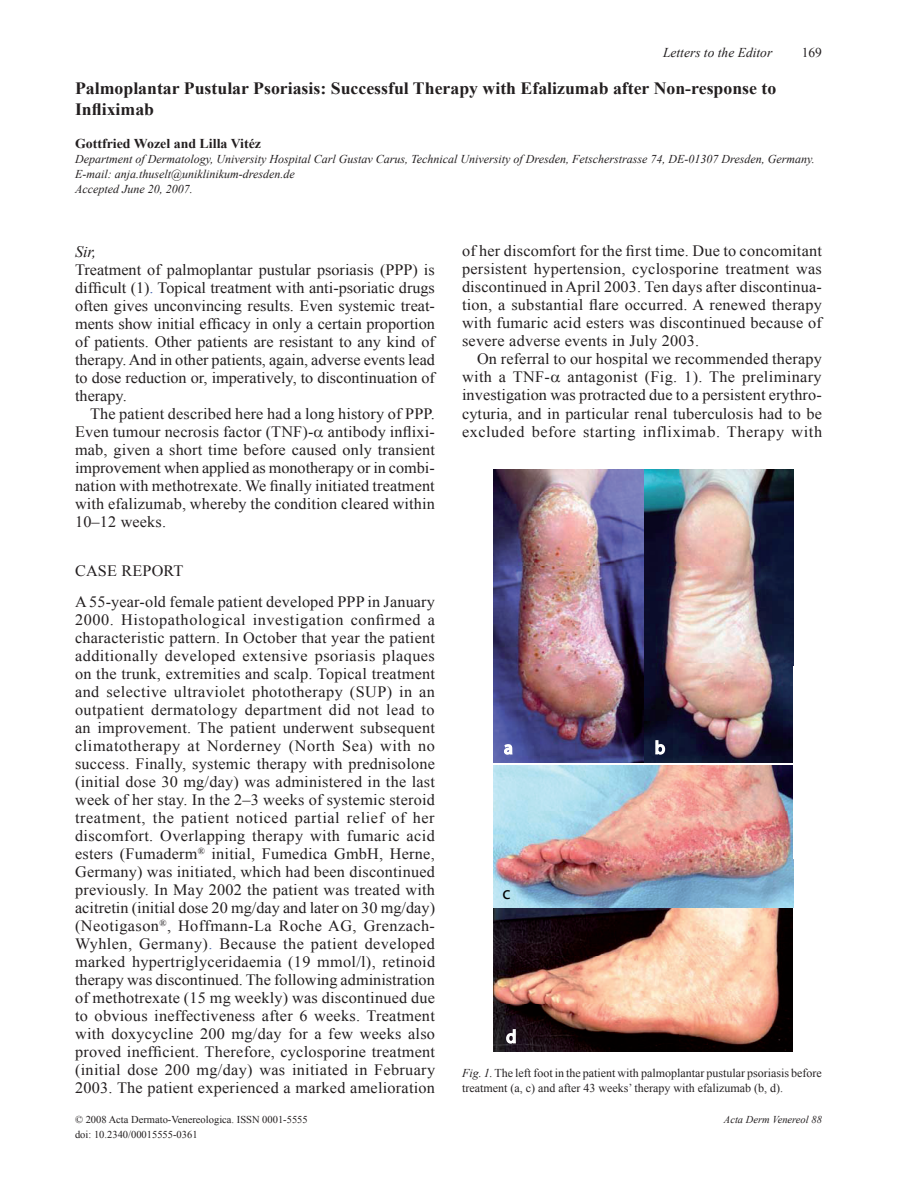
<style>
.page{position:relative;width:897px;height:1196px;background:#fff}
.page>*{position:absolute;margin:0;border:0;box-sizing:border-box;transform-origin:0 0}
.t1{font:18px "Myriad";color:#000}
.t2{font:18px "Myriad";color:#fff}
.t3{font:700 17.25px/20.7px "Times New Roman";color:#231f20}
.t4{font:italic 16.05px "Times New Roman";color:#231f20}
.t5{font:15.75px/18px "Times New Roman";letter-spacing:.01em;color:#231f20;text-align:justify}
.t6{font:700 13.5px "Times New Roman";color:#231f20}
.t7{font:italic 13.5px "Times New Roman";color:#231f20}
.t8{font:13.5px "Times New Roman";color:#231f20}
.t9{font:italic 12px/15px "Times New Roman";color:#231f20}
.t10{font:12px/15px "Times New Roman";color:#231f20}
.t11{font:10.5px/15.1px "Times New Roman";color:#231f20}
.t12{font:italic 10.5px "Times New Roman";color:#231f20}
.s1{color:#4466b0}
.s2{font-style:italic}
</style>
<div class="page">
<img style="left:494px;top:469px;width:298px;height:97px">
<img style="left:494px;top:566px;width:298px;height:97px">
<img style="left:494px;top:663px;width:298px;height:99px">
<img style="left:494px;top:765px;width:298px;height:46px">
<img style="left:494px;top:811px;width:299px;height:95px">
<img style="left:494px;top:908px;width:298px;height:143px">
<svg style="left:503px;top:729px;width:10px;height:26px"></svg>
<svg style="left:654px;top:703px;width:11px;height:56px"></svg>
<svg style="left:505px;top:1026px;width:11px;height:23px"></svg>
<p class="t7" style="left:663px;top:43px;width:111px">Letters to the Editor</p>
<p class="t8" style="left:801px;top:43px;width:22px">169</p>
<p class="t3" style="left:75px;top:78px;width:702px">Palmoplantar Pustular Psoriasis: Successful Therapy with Efalizumab after Non-response to<br>Infliximab</p>
<p class="t6" style="left:75px;top:134px;width:187px">Gottfried Wozel and Lilla Vitéz</p>
<p class="t9" style="left:75px;top:151px;width:741px">Department of Dermatology, University Hospital Carl Gustav Carus, Technical University of Dresden, Fetscherstrasse 74, DE-01307 Dresden, Germany.<br>E-mail: anja.thuselt@uniklinikum-dresden.de<br>Accepted June 20, 2007.</p>
<p class="t4" style="left:75px;top:240px;width:22px">Sir,</p>
<p class="t5" style="left:75px;top:260px;width:361px">Treatment of palmoplantar pustular psoriasis (PPP) is difficult (1)<span class="s1">.</span> Topical treatment with anti-psoriatic drugs often gives unconvincing results. Even systemic treat&shy;ments show initial efficacy in only a certain proportion of patients. Other patients are resistant to any kind of therapy. And in other patients, again, adverse events lead to dose reduction or, imperatively, to discontinuation of therapy.</p>
<p class="t5" style="left:75px;top:404px;width:361px;text-indent:15px">The patient described here had a long history of PPP.<br>Even tumour necrosis factor (TNF)- antibody inflixi&shy;mab, given a short time before caused only transient improvement when applied as monotherapy or in combi&shy;nation with methotrexate. We finally initiated treatment with efalizumab, whereby the condition cleared within 10–12 weeks.</p>
<p class="t5" style="left:75px;top:561px;width:23px">Case</p>
<p class="t5" style="left:121px;top:561px;width:22px">repo</p>
<p class="t5" style="left:75px;top:554px;width:361px;line-height:30.8px;text-indent:88px">rt<br>A 55-year-old female patient developed PPP in January</p>
<p class="t5" style="left:75px;top:610px;width:361px">2000. Histopathological investigation confirmed a characteristic pattern. In October that year the patient additionally developed extensive psoriasis plaques on the trunk, extremities and scalp. Topical treatment and selective ultraviolet phototherapy (SUP) in an outpatient dermatology department did not lead to an improvement. The patient underwent subsequent climatotherapy at Norderney (North Sea) with no success. Finally, systemic therapy with prednisolone (initial dose 30 mg/day) was administered in the last week of her stay. In the 2–3 weeks of systemic steroid treatment, the patient noticed partial relief of her discomfort. Overlapping therapy with fumaric acid esters (Fumaderm<sup>®</sup> initial, Fumedica GmbH, Herne, Germany) was initiated, which had been discontinued previously. In May 2002 the patient was treated with acitretin (initial dose 20 mg/day and later on 30 mg/day) (Neotigason<sup>®</sup>, Hoffmann-La Roche AG, Grenzach-Wyhlen, Germany)<span class="s1">.</span> Because the patient developed marked hypertriglyceridaemia (19 mmol/l), retinoid therapy was discontinued. The following administration of methotrexate (15 mg weekly) was discontinued due to obvious ineffectiveness after 6 weeks. Treatment with doxycycline 200 mg/day for a few weeks also proved inefficient. Therefore, cyclosporine treatment (initial dose 200 mg/day) was initiated in February 2003. The patient experienced a marked amelioration</p>
<p class="t5" style="left:462px;top:242px;width:361px">of her discomfort for the first time. Due to concomitant persistent hypertension, cyclosporine treatment was discontinued in April 2003. Ten days after discontinua&shy;tion, a substantial flare occurred. A renewed therapy with fumaric acid esters was discontinued because of severe adverse events in July 2003.</p>
<p class="t5" style="left:462px;top:350px;width:361px;text-indent:15px">On referral to our hospital we recommended therapy with a TNF- antagonist (Fig. 1). The preliminary investigation was protracted due to a persistent erythro&shy;cyturia, and in particular renal tuberculosis had to be excluded before starting infliximab. Therapy with</p>
<p class="t1" style="left:502px;top:884px;width:10px">c</p>
<p class="t2" style="left:506px;top:1027px;width:12px">d</p>
<p class="t10" style="left:462px;top:1065px;width:361px"><span class="s2">Fig. 1.</span> The left foot in the patient with palmoplantar pustular psoriasis before treatment (a, c) and after 43 weeks’ therapy with efalizumab (b, d).</p>
<p class="t11" style="left:75px;top:1111px;width:234px">© 2008 Acta Dermato-Venereologica. ISSN 0001-5555 doi: 10.2340/00015555-0361</p>
<p class="t12" style="left:723px;top:1112px;width:99px">Acta Derm Venereol 88</p>
</div>
